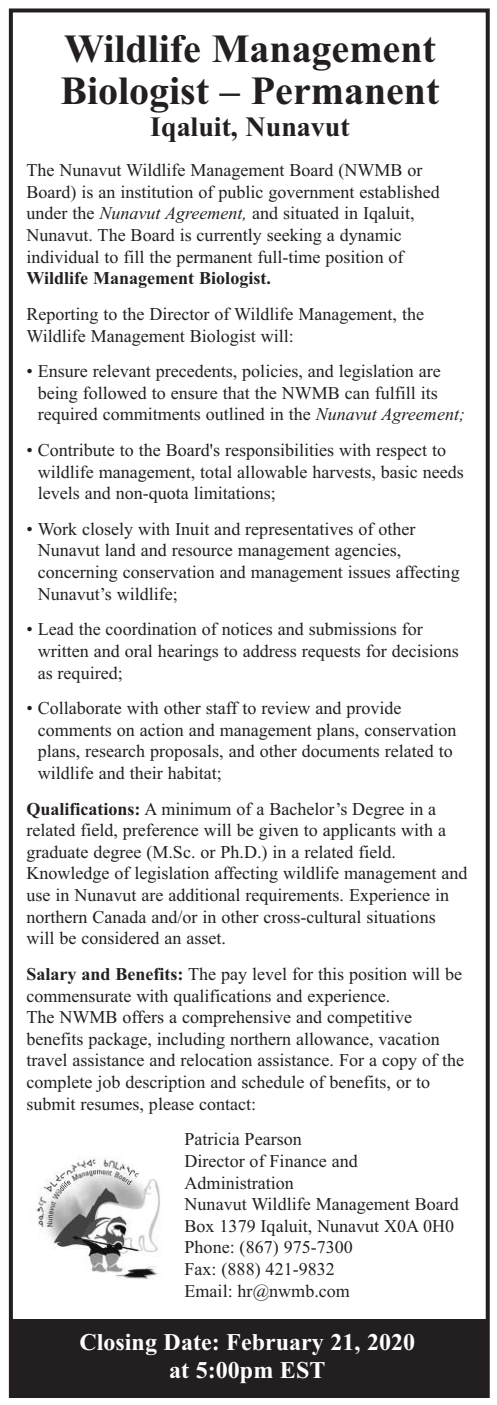
<style>
.page{position:relative;width:497px;height:1405px;background:#fff}
.page>*{position:absolute;margin:0;border:0;box-sizing:border-box;transform-origin:0 0}
.t1{font:700 40px/42px "Times New Roman";color:#231f20}
.t2{font:700 28px "Times New Roman";color:#231f20}
.t3{font:700 24px/28.8px "Times New Roman";color:#fff;text-align:center}
.t4{font:18px/21.6px "Times New Roman";color:#231f20}
.t5{font:700 18px "Times New Roman";color:#231f20}
.s1{font-style:italic}
.s2{font-weight:700}
</style>
<div class="page">
<div style="left:12px;top:1318px;width:475px;height:76px;background:#231f20"></div>
<div style="left:9px;top:8px;width:480px;height:1389px;border:4px solid #231f20"></div>
<img style="left:36px;top:1157px;width:124px;height:121px">
<h1 class="t1" style="left:60px;top:27px;width:380px">Wildlife Management<br>Biologist – Permanent</h1>
<h2 class="t2" style="left:150px;top:110px;width:201px">Iqaluit, Nunavut</h2>
<p class="t4" style="left:26px;top:159px;width:414px">The Nunavut Wildlife Management Board (NWMB or Board) is an institution of public government established under the <span class="s1">Nunavut Agreement,</span> and situated in Iqaluit, Nunavut. The Board is currently seeking a dynamic individual to fill the permanent full-time position of</p>
<p class="t5" style="left:26px;top:267px;width:246px">Wildlife Management Biologist.</p>
<p class="t4" style="left:26px;top:303px;width:398px">Reporting to the Director of Wildlife Management, the<br>Wildlife Management Biologist will:</p>
<p class="t4" style="left:38px;top:360px;width:428px;text-indent:-11px">• Ensure relevant precedents, policies, and legislation are being followed to ensure that the NWMB can fulfill its required commitments outlined in the <span class="s1">Nunavut Agreement;</span></p>
<p class="t4" style="left:38px;top:439px;width:427px;text-indent:-11px">• Contribute to the Board's responsibilities with respect to wildlife management, total allowable harvests, basic needs levels and non-quota limitations;</p>
<p class="t4" style="left:38px;top:517px;width:423px;text-indent:-11px">• Work closely with Inuit and representatives of other Nunavut land and resource management agencies, concerning conservation and management issues affecting Nunavut’s wildlife;</p>
<p class="t4" style="left:38px;top:618px;width:422px;text-indent:-11px">• Lead the coordination of notices and submissions for written and oral hearings to address requests for decisions as required;</p>
<p class="t4" style="left:38px;top:697px;width:420px;text-indent:-11px">• Collaborate with other staff to review and provide comments on action and management plans, conservation plans, research proposals, and other documents related to wildlife and their habitat;</p>
<p class="t4" style="left:26px;top:797px;width:442px"><span class="s2">Qualifications:</span> A minimum of a Bachelor’s Degree in a related field, preference will be given to applicants with a graduate degree (M.Sc. or Ph.D.) in a related field.<br>Knowledge of legislation affecting wildlife management and use in Nunavut are additional requirements. Experience in northern Canada and/or in other cross-cultural situations will be considered an asset.</p>
<p class="t4" style="left:26px;top:962px;width:438px"><span class="s2">Salary and Benefits:</span> The pay level for this position will be commensurate with qualifications and experience.<br>The NWMB offers a comprehensive and competitive benefits package, including northern allowance, vacation travel assistance and relocation assistance. For a copy of the complete job description and schedule of benefits, or to submit resumes, please contact:</p>
<p class="t4" style="left:184px;top:1127px;width:275px">Patricia Pearson<br>Director of Finance and<br>Administration<br>Nunavut Wildlife Management Board<br>Box 1379 Iqaluit, Nunavut X0A 0H0<br>Phone: (867) 975-7300<br>Fax: (888) 421-9832<br>Email: hr@nwmb.com</p>
<h3 class="t3" style="left:79px;top:1326px;width:337px">Closing Date: February 21, 2020 at 5:00pm EST</h3>
</div>
